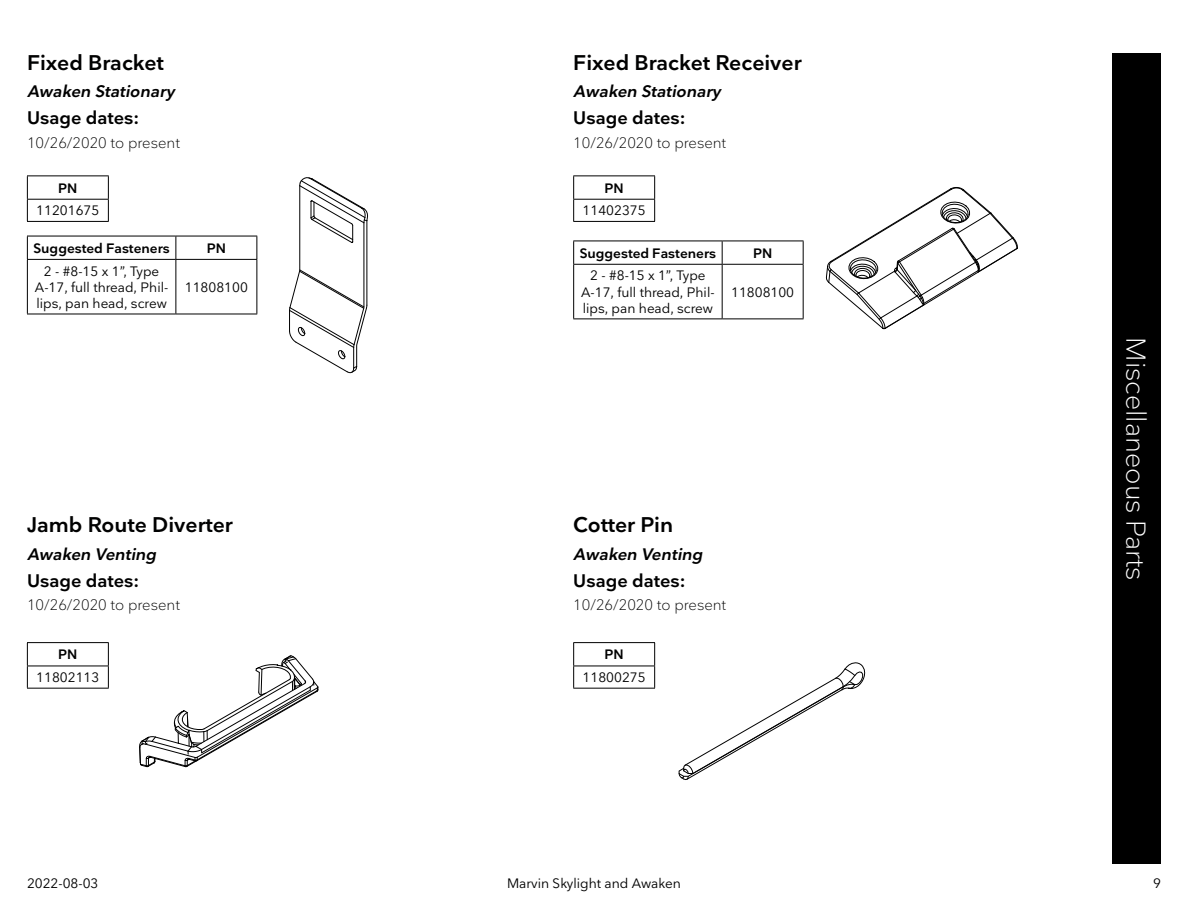
<style>
.page{position:relative;width:1188px;height:918px;background:#fff}
.page>*{position:absolute;margin:0;border:0;box-sizing:border-box;transform-origin:0 0}
.t1{font:300 27px "Nationale";color:#fff}
.t2{font:600 21px "Nationale";color:#000101}
.t3{font:600 18px "Nationale";color:#000}
.t4{font:italic 600 16.5px "Nationale";color:#000}
.t5{font:15.15px "Arial";color:#000}
.t6{font:300 15px "Nationale";color:#000}
.t7{font:13.5px/16.2px "Nationale";color:#000;text-align:center}
.t8{font:600 13.5px "Nationale";color:#000}
.t9{font:13.5px "Nationale";color:#000101}
</style>
<div class="page">
<div style="left:1112px;top:54px;width:49px;height:810px;background:#000"></div>
<hr style="left:27px;top:176px;width:82px;height:1px;background:#000">
<hr style="left:27px;top:199px;width:82px;height:1px;background:#000">
<svg style="left:27px;top:176px;width:1px;height:45px"></svg>
<svg style="left:108px;top:176px;width:1px;height:45px"></svg>
<hr style="left:27px;top:221px;width:82px;height:1px;background:#000">
<hr style="left:573px;top:176px;width:82px;height:1px;background:#000">
<hr style="left:573px;top:199px;width:82px;height:1px;background:#000">
<svg style="left:573px;top:176px;width:1px;height:45px"></svg>
<svg style="left:654px;top:176px;width:1px;height:45px"></svg>
<hr style="left:573px;top:221px;width:82px;height:1px;background:#000">
<hr style="left:573px;top:241px;width:149px;height:1px;background:#000">
<svg style="left:573px;top:241px;width:1px;height:23px"></svg>
<hr style="left:722px;top:241px;width:82px;height:1px;background:#000">
<svg style="left:722px;top:241px;width:1px;height:23px"></svg>
<svg style="left:803px;top:241px;width:1px;height:23px"></svg>
<hr style="left:573px;top:264px;width:149px;height:1px;background:#000">
<hr style="left:573px;top:265px;width:1px;height:54px;background:#000">
<hr style="left:722px;top:264px;width:82px;height:1px;background:#000">
<hr style="left:722px;top:265px;width:1px;height:54px;background:#000">
<hr style="left:803px;top:265px;width:1px;height:54px;background:#000">
<hr style="left:573px;top:319px;width:149px;height:1px;background:#000">
<hr style="left:722px;top:319px;width:82px;height:1px;background:#000">
<hr style="left:27px;top:236px;width:149px;height:1px;background:#000">
<svg style="left:27px;top:236px;width:1px;height:23px"></svg>
<hr style="left:176px;top:236px;width:81px;height:1px;background:#000">
<svg style="left:176px;top:236px;width:1px;height:23px"></svg>
<svg style="left:256px;top:236px;width:1px;height:23px"></svg>
<hr style="left:27px;top:259px;width:149px;height:1px;background:#000">
<hr style="left:27px;top:260px;width:1px;height:54px;background:#000">
<hr style="left:176px;top:259px;width:81px;height:1px;background:#000">
<hr style="left:176px;top:260px;width:1px;height:54px;background:#000">
<hr style="left:256px;top:260px;width:1px;height:54px;background:#000">
<hr style="left:27px;top:314px;width:149px;height:1px;background:#000">
<hr style="left:176px;top:314px;width:81px;height:1px;background:#000">
<hr style="left:27px;top:642px;width:82px;height:1px;background:#000">
<hr style="left:27px;top:666px;width:82px;height:1px;background:#000">
<svg style="left:27px;top:643px;width:1px;height:45px"></svg>
<svg style="left:108px;top:643px;width:1px;height:45px"></svg>
<hr style="left:27px;top:688px;width:82px;height:1px;background:#000">
<hr style="left:573px;top:642px;width:82px;height:1px;background:#000">
<hr style="left:573px;top:666px;width:82px;height:1px;background:#000">
<svg style="left:573px;top:643px;width:1px;height:45px"></svg>
<svg style="left:654px;top:643px;width:1px;height:45px"></svg>
<hr style="left:573px;top:688px;width:82px;height:1px;background:#000">
<svg style="left:289px;top:177px;width:79px;height:197px"></svg>
<svg style="left:825px;top:187px;width:193px;height:143px"></svg>
<svg style="left:678px;top:662px;width:188px;height:118px"></svg>
<svg style="left:139px;top:655px;width:180px;height:113px"></svg>
<h2 class="t2" style="left:27px;top:49px;width:138px">Fixed Bracket</h2>
<p class="t4" style="left:27px;top:81px;width:149px">Awaken Stationary</p>
<h3 class="t3" style="left:27px;top:107px;width:114px">Usage dates:</h3>
<p class="t6" style="left:27px;top:133px;width:155px">10/26/2020 to present</p>
<h2 class="t2" style="left:573px;top:49px;width:230px">Fixed Bracket Receiver</h2>
<p class="t4" style="left:573px;top:81px;width:149px">Awaken Stationary</p>
<h3 class="t3" style="left:573px;top:107px;width:114px">Usage dates:</h3>
<p class="t6" style="left:573px;top:133px;width:155px">10/26/2020 to present</p>
<p class="t8" style="left:58px;top:179px;width:21px">PN</p>
<p class="t7" style="left:36px;top:202px;width:65px">11201675</p>
<p class="t8" style="left:33px;top:239px;width:138px">Suggested Fasteners</p>
<p class="t8" style="left:207px;top:239px;width:21px">PN</p>
<p class="t7" style="left:35px;top:262px;width:135px">2 - #8-15 x 1”, Type<br>A-17, full thread, Phil&shy;lips, pan head, screw</p>
<p class="t7" style="left:185px;top:279px;width:65px">11808100</p>
<p class="t8" style="left:605px;top:179px;width:21px">PN</p>
<p class="t7" style="left:583px;top:202px;width:65px">11402375</p>
<p class="t8" style="left:580px;top:244px;width:138px">Suggested Fasteners</p>
<p class="t8" style="left:753px;top:244px;width:21px">PN</p>
<p class="t7" style="left:581px;top:267px;width:135px">2 - #8-15 x 1”, Type<br>A-17, full thread, Phil&shy;lips, pan head, screw</p>
<p class="t7" style="left:731px;top:284px;width:65px">11808100</p>
<h2 class="t2" style="left:27px;top:511px;width:208px">Jamb Route Diverter</h2>
<p class="t4" style="left:27px;top:543px;width:134px">Awaken Venting</p>
<h3 class="t3" style="left:27px;top:569px;width:114px">Usage dates:</h3>
<p class="t6" style="left:27px;top:595px;width:155px">10/26/2020 to present</p>
<p class="t5" style="left:100px;top:602px;width:76px">SKYLIGHT</p>
<h2 class="t2" style="left:573px;top:511px;width:102px">Cotter Pin</h2>
<p class="t4" style="left:573px;top:543px;width:134px">Awaken Venting</p>
<h3 class="t3" style="left:573px;top:569px;width:114px">Usage dates:</h3>
<p class="t6" style="left:573px;top:595px;width:155px">10/26/2020 to present</p>
<p class="t8" style="left:58px;top:646px;width:21px">PN</p>
<p class="t7" style="left:36px;top:669px;width:65px">11802113</p>
<p class="t8" style="left:605px;top:646px;width:21px">PN</p>
<p class="t7" style="left:583px;top:669px;width:65px">11800275</p>
<p class="t9" style="left:27px;top:874px;width:73px">2022-08-03</p>
<p class="t9" style="left:507px;top:874px;width:175px">Marvin Skylight and Awaken</p>
<h1 class="t1" style="left:1153px;top:337px;width:245px;rotate:90deg">Miscellaneous Parts</h1>
<p class="t9" style="left:1153px;top:874px;width:9px">9</p>
</div>
